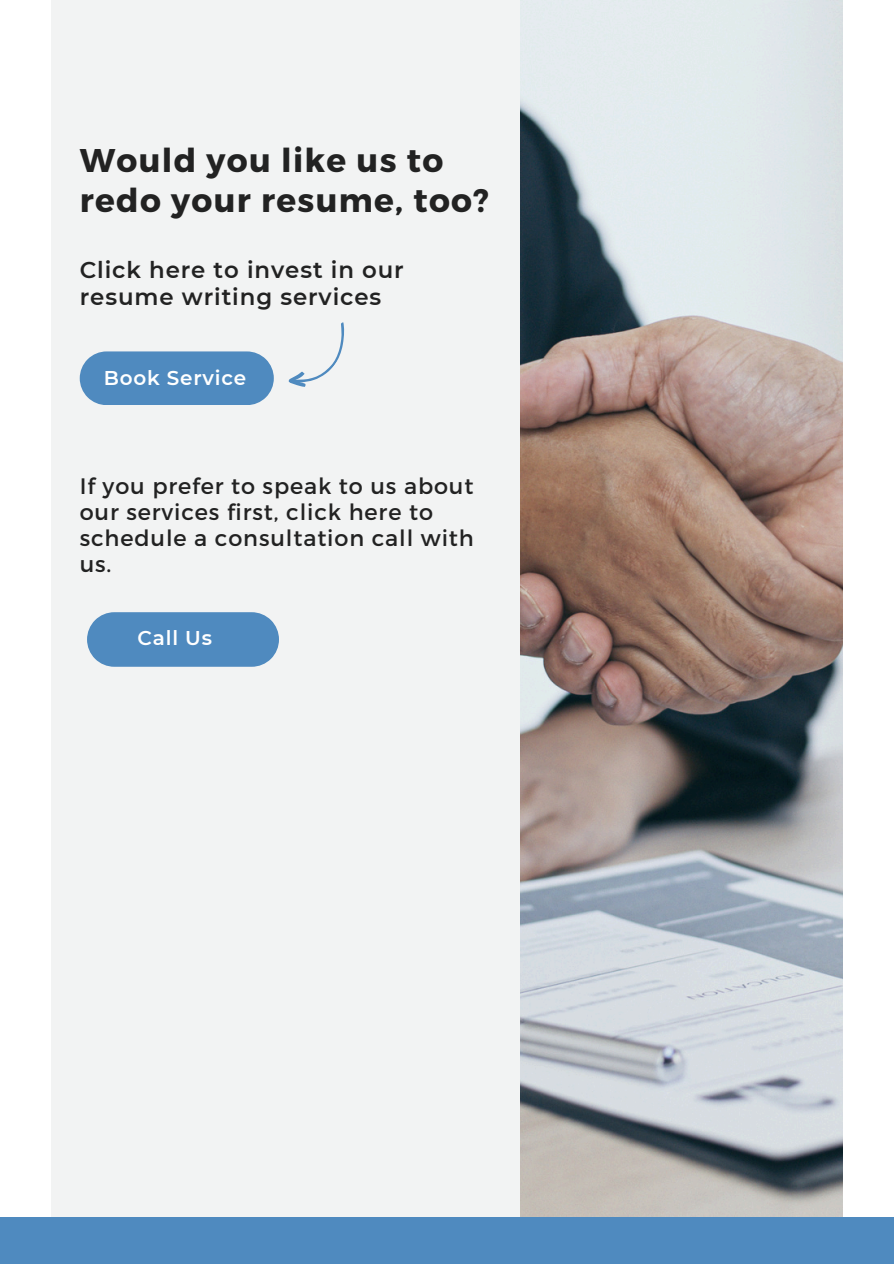
<style>
.page{position:relative;width:894px;height:1264px;background:#fff}
.page>*{position:absolute;margin:0;border:0;box-sizing:border-box;transform-origin:0 0}
.t1{font:700 32.85px/39.3px "Montserrat";letter-spacing:.04em;color:#222}
.t2{font:600 22.8px/27px "Montserrat";letter-spacing:.04em;color:#222}
.t3{font:22.35px/25.8px "Montserrat";letter-spacing:.04em;color:#222}
.t4{font:600 19.95px "Montserrat";letter-spacing:.04em;color:#fff}
</style>
<div class="page">
<img style="left:519px;top:0;width:323px;height:1216px">
<div style="left:51px;top:0;width:468px;height:1263px;background:#f2f3f3"></div>
<div style="left:0;top:1216px;width:893px;height:47px;background:#4f8abf"></div>
<svg style="left:288px;top:322px;width:57px;height:65px"></svg>
<svg style="left:80px;top:351px;width:194px;height:54px;background:#5990c2"></svg>
<svg style="left:87px;top:612px;width:192px;height:54px;background:#5990c2"></svg>
<p class="t1" style="left:80px;top:139px;width:410px">Would you like us to redo your resume, too?</p>
<p class="t2" style="left:80px;top:256px;width:325px">Click here to invest in our resume writing services</p>
<p class="t4" style="left:104px;top:365px;width:144px">Book Service</p>
<p class="t3" style="left:80px;top:472px;width:395px">If you prefer to speak to us about our services first, click here to schedule a consultation call with us.</p>
<p class="t4" style="left:138px;top:626px;width:76px">Call Us</p>
</div>
